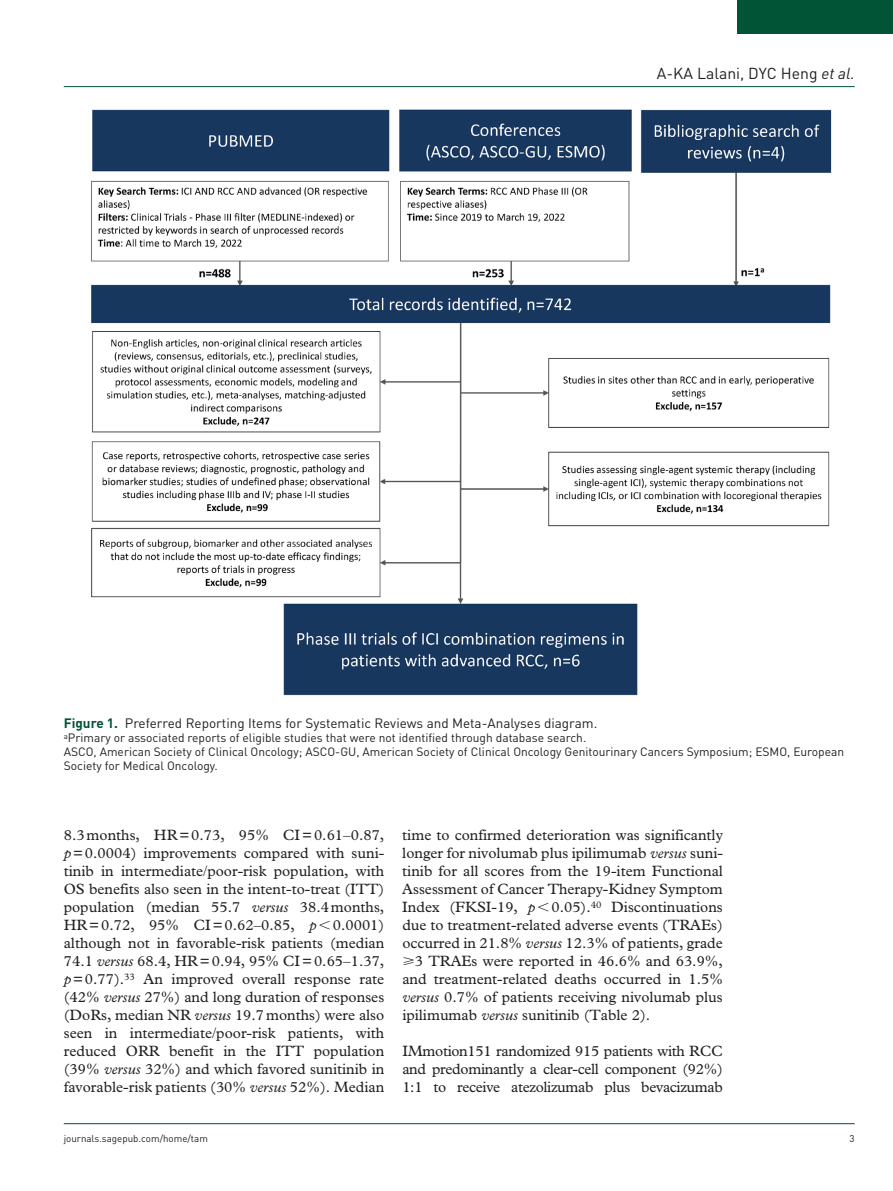
<style>
.page{position:relative;width:893px;height:1191px;background:#fff}
.page>*{position:absolute;margin:0;border:0;box-sizing:border-box;transform-origin:0 0}
.t1{font:15.75px "DIN";color:#231f20}
.t2{font:15px/18px "Plantin Std";color:#231f20;text-align:justify}
.t3{font:13.5px "DIN";color:#231f20}
.t4{font:12px/14.2px "DIN";color:#231f20}
.t5{font:9.75px "DIN";color:#231f20}
.s1{font-style:italic}
.s2{font-weight:700;color:#015436}
</style>
<div class="page">
<hr style="left:64px;top:86px;width:791px;height:1px;background:#015436">
<hr style="left:64px;top:1123px;width:791px;height:1px;background:#015436">
<div style="left:738px;top:0;width:155px;height:34px;background:#015436"></div>
<img style="left:91px;top:109px;width:741px;height:587px">
<p class="t1" style="left:657px;top:63px;width:199px">A-KA Lalani, DYC Heng <span class="s1">et al.</span></p>
<p class="t3" style="left:64px;top:714px;width:535px"><span class="s2">Figure 1.</span> Preferred Reporting Items for Systematic Reviews and Meta-Analyses diagram.</p>
<p class="t4" style="left:64px;top:730px;width:782px"><sup>a</sup>Primary or associated reports of eligible studies that were not identified through database search.<br>ASCO, American Society of Clinical Oncology; ASCO-GU, American Society of Clinical Oncology Genitourinary Cancers Symposium; ESMO, European<br>Society for Medical Oncology.</p>
<p class="t2" style="left:64px;top:826px;width:322px">8.3months, HR=0.73, 95% CI=0.61–0.87, <span class="s1">p</span>=0.0004) improvements compared with suni&shy;tinib in intermediate/poor-risk population, with OS benefits also seen in the intent-to-treat (ITT) population (median 55.7 <span class="s1">versus</span> 38.4months, HR=0.72, 95% CI=0.62–0.85, <span class="s1">p</span> 0.0001) although not in favorable-risk patients (median 74.1 <span class="s1">versus</span> 68.4, HR=0.94, 95% CI=0.65–1.37, <span class="s1">p</span>=0.77).<sup>33</sup> An improved overall response rate (42% <span class="s1">versus</span> 27%) and long duration of responses (DoRs, median NR <span class="s1">versus</span> 19.7months) were also seen in intermediate/poor-risk patients, with reduced ORR benefit in the ITT population (39% <span class="s1">versus</span> 32%) and which favored sunitinib in favorable-risk patients (30% <span class="s1">versus</span> 52%). Median</p>
<p class="t2" style="left:402px;top:826px;width:322px">time to confirmed deterioration was significantly longer for nivolumab plus ipilimumab <span class="s1">versus</span> suni&shy;tinib for all scores from the 19-item Functional Assessment of Cancer Therapy-Kidney Symptom Index (FKSI-19, <span class="s1">p</span> 0.05).<sup>40</sup> Discontinuations due to treatment-related adverse events (TRAEs) occurred in 21.8% <span class="s1">versus</span> 12.3% of patients, grade ⩾3 TRAEs were reported in 46.6% and 63.9%, and treatment-related deaths occurred in 1.5% <span class="s1">versus</span> 0.7% of patients receiving nivolumab plus ipilimumab <span class="s1">versus</span> sunitinib (Table 2).</p>
<p class="t2" style="left:402px;top:1042px;width:322px">IMmotion151 randomized 915 patients with RCC and predominantly a clear-cell component (92%)<br>1:1 to receive atezolizumab plus bevacizumab</p>
<p class="t5" style="left:64px;top:1132px;width:146px">journals.sagepub.com/home/tam</p>
<p class="t5" style="left:850px;top:1132px;width:7px">3</p>
</div>
